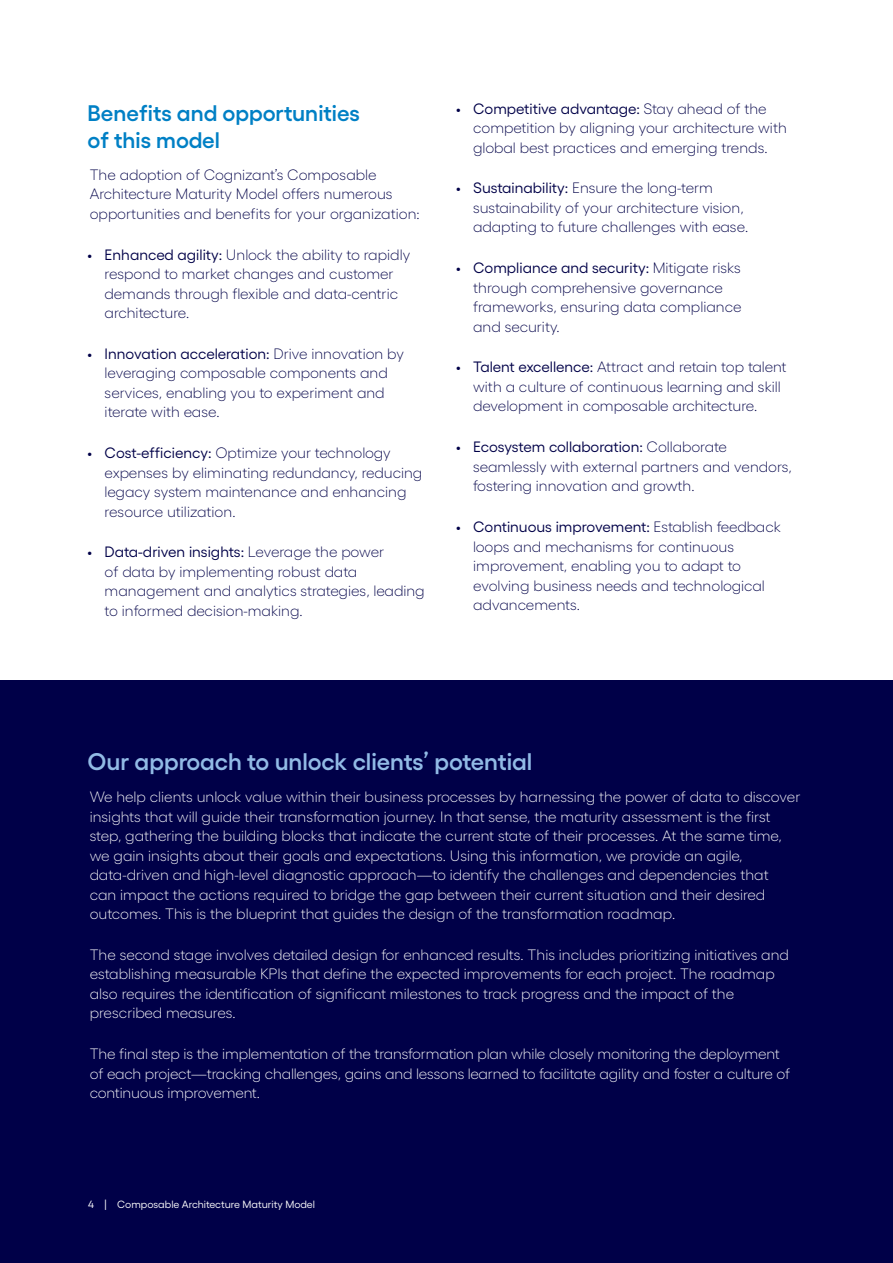
<style>
.page{position:relative;width:893px;height:1263px;background:#fff}
.page>*{position:absolute;margin:0;border:0;box-sizing:border-box;transform-origin:0 0}
.Dot_bullets{font:600 24px "Gellix";color:#92bbe6}
.Heading_01{font:600 22.5px/27px "Gellix";color:#0080c5}
.Body_Text{font:300 15px/19.5px "Gellix";color:#000048}
.Body_Text-2{font:300 15px/19.5px "Gellix";color:#fff}
.Folio_Centered_8_10{font:10.5px "Gellix";color:#fff}
.s1{font-weight:400}
</style>
<div class="page">
<div style="left:0;top:680px;width:893px;height:583px;background:#000048"></div>
<p class="Heading_01" style="left:88px;top:97px;width:274px">Benefits and opportunities of this model</p>
<p class="Body_Text" style="left:90px;top:163px;width:331px">The adoption of Cognizant’s Composable<br>Architecture Maturity Model offers numerous opportunities and benefits for your organization:</p>
<p class="Body_Text" style="left:105px;top:243px;width:307px;text-indent:-17px"><span class="s1">• Enhanced agility:</span> Unlock the ability to rapidly respond to market changes and customer demands through flexible and data-centric architecture.</p>
<p class="Body_Text" style="left:105px;top:342px;width:301px;text-indent:-17px"><span class="s1">• Innovation acceleration:</span> Drive innovation by leveraging composable components and services, enabling you to experiment and iterate with ease.</p>
<p class="Body_Text" style="left:105px;top:442px;width:319px;text-indent:-17px"><span class="s1">• Cost-efficiency:</span> Optimize your technology expenses by eliminating redundancy, reducing legacy system maintenance and enhancing resource utilization.</p>
<p class="Body_Text" style="left:105px;top:541px;width:322px;text-indent:-17px"><span class="s1">• Data-driven insights:</span> Leverage the power<br>of data by implementing robust data management and analytics strategies, leading to informed decision-making.</p>
<p class="Body_Text" style="left:473px;top:97px;width:315px;text-indent:-17px"><span class="s1">• Competitive advantage:</span> Stay ahead of the competition by aligning your architecture with global best practices and emerging trends.</p>
<p class="Body_Text" style="left:473px;top:177px;width:276px;text-indent:-17px"><span class="s1">• Sustainability:</span> Ensure the long-term sustainability of your architecture vision, adapting to future challenges with ease.</p>
<p class="Body_Text" style="left:473px;top:257px;width:270px;text-indent:-17px"><span class="s1">• Compliance and security:</span> Mitigate risks through comprehensive governance frameworks, ensuring data compliance and security.</p>
<p class="Body_Text" style="left:473px;top:356px;width:315px;text-indent:-17px"><span class="s1">• Talent excellence:</span> Attract and retain top talent with a culture of continuous learning and skill development in composable architecture.</p>
<p class="Body_Text" style="left:473px;top:436px;width:320px;text-indent:-17px"><span class="s1">• Ecosystem collaboration:</span> Collaborate seamlessly with external partners and vendors, fostering innovation and growth.</p>
<p class="Body_Text" style="left:473px;top:516px;width:309px;text-indent:-17px"><span class="s1">• Continuous improvement:</span> Establish feedback loops and mechanisms for continuous improvement, enabling you to adapt to evolving business needs and technological advancements.</p>
<p class="Dot_bullets" style="left:88px;top:742px;width:446px">Our approach to unlock clients’ potential</p>
<p class="Body_Text-2" style="left:90px;top:786px;width:712px">We help clients unlock value within their business processes by harnessing the power of data to discover insights that will guide their transformation journey. In that sense, the maturity assessment is the first step, gathering the building blocks that indicate the current state of their processes. At the same time, we gain insights about their goals and expectations. Using this information, we provide an agile, data-driven and high-level diagnostic approach—to identify the challenges and dependencies that<br>can impact the actions required to bridge the gap between their current situation and their desired outcomes. This is the blueprint that guides the design of the transformation roadmap.</p>
<p class="Body_Text-2" style="left:90px;top:943px;width:701px">The second stage involves detailed design for enhanced results. This includes prioritizing initiatives and establishing measurable KPIs that define the expected improvements for each project. The roadmap also requires the identification of significant milestones to track progress and the impact of the prescribed measures.</p>
<p class="Body_Text-2" style="left:90px;top:1043px;width:702px">The final step is the implementation of the transformation plan while closely monitoring the deployment of each project—tracking challenges, gains and lessons learned to facilitate agility and foster a culture of continuous improvement.</p>
<p class="Folio_Centered_8_10" style="left:88px;top:1196px;width:228px">4 | Composable Architecture Maturity Model</p>
</div>
